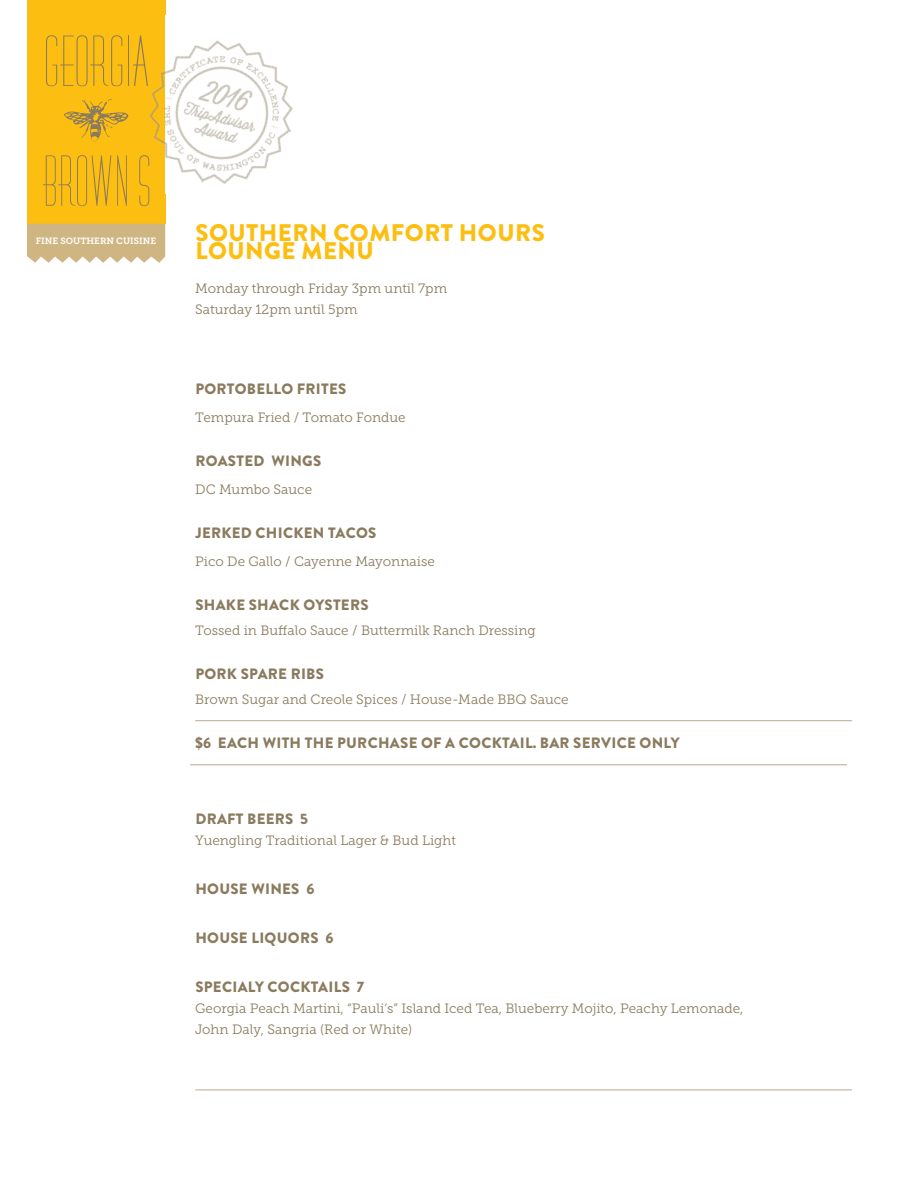
<style>
.page{position:relative;width:918px;height:1188px;background:#fff}
.page>*{position:absolute;margin:0;border:0;box-sizing:border-box;transform-origin:0 0}
.t1{font:900 24px/18px "Brandon Grotesque";letter-spacing:.02em;color:#fdbe12}
.Menu_Item{font:900 15px "Brandon Grotesque";letter-spacing:.02em;color:#8b7b5e}
.Price{font:900 15px "Brandon Grotesque";letter-spacing:.02em;color:#8b7b5e}
.Menu_Item-2{font:13.5px/21px "Museo Slab 300";color:#8b7b5e}
.Menu_Item_Descriptio{font:13.5px "Museo Slab 300";color:#8b7b5e}
.t2{font:9px "Museo Slab 700";color:#fff}
</style>
<div class="page">
<div style="left:27px;top:0;width:138px;height:224px;background:#fdbe12"></div>
<svg style="left:43px;top:35px;width:123px;height:171px"></svg>
<svg style="left:27px;top:224px;width:138px;height:39px;background:#d3bb8c"></svg>
<hr style="left:195px;top:720px;width:657px;height:1px;background:#b9a88e">
<hr style="left:190px;top:765px;width:657px;height:1px;background:#b9a88e">
<img style="left:133px;top:35px;width:160px;height:166px">
<hr style="left:195px;top:1090px;width:657px;height:1px;background:#b9a88e">
<p class="t2" style="left:36px;top:236px;width:122px">FINE SOUTHERN CUISINE</p>
<p class="t1" style="left:195px;top:224px;width:351px">SOUTHERN COMFORT HOURS<br>LOUNGE MENU</p>
<p class="Menu_Item-2" style="left:195px;top:278px;width:253px">Monday through Friday 3pm until 7pm<br>Saturday 12pm until 5pm</p>
<p class="Menu_Item" style="left:195px;top:379px;width:153px">PORTOBELLO FRITES</p>
<p class="Menu_Item_Descriptio" style="left:195px;top:410px;width:212px">Tempura Fried / Tomato Fondue</p>
<p class="Menu_Item" style="left:195px;top:451px;width:128px">ROASTED WINGS</p>
<p class="Menu_Item_Descriptio" style="left:195px;top:482px;width:118px">DC Mumbo Sauce</p>
<p class="Menu_Item" style="left:195px;top:523px;width:183px">JERKED CHICKEN TACOS</p>
<p class="Menu_Item_Descriptio" style="left:195px;top:554px;width:241px">Pico De Gallo / Cayenne Mayonnaise</p>
<p class="Menu_Item" style="left:195px;top:595px;width:175px">SHAKE SHACK OYSTERS</p>
<p class="Menu_Item_Descriptio" style="left:195px;top:623px;width:342px">Tossed in Buffalo Sauce / Buttermilk Ranch Dressing</p>
<p class="Menu_Item" style="left:195px;top:664px;width:130px">PORK SPARE RIBS</p>
<p class="Menu_Item_Descriptio" style="left:195px;top:692px;width:375px">Brown Sugar and Creole Spices / House-Made BBQ Sauce</p>
<p class="Price" style="left:195px;top:733px;width:486px">$6 EACH WITH THE PURCHASE OF A COCKTAIL. BAR SERVICE ONLY</p>
<p class="Menu_Item" style="left:195px;top:808px;width:114px">DRAFT BEERS 5</p>
<p class="Menu_Item-2" style="left:195px;top:830px;width:262px">Yuengling Traditional Lager &amp; Bud Light</p>
<p class="Menu_Item" style="left:195px;top:878px;width:121px">HOUSE WINES 6</p>
<p class="Menu_Item" style="left:195px;top:927px;width:140px">HOUSE LIQUORS 6</p>
<p class="Menu_Item" style="left:195px;top:977px;width:170px">SPECIALY COCKTAILS 7</p>
<p class="Menu_Item-2" style="left:195px;top:998px;width:550px">Georgia Peach Martini, “Pauli’s” Island Iced Tea, Blueberry Mojito, Peachy Lemonade,<br>John Daly, Sangria (Red or White)</p>
</div>
